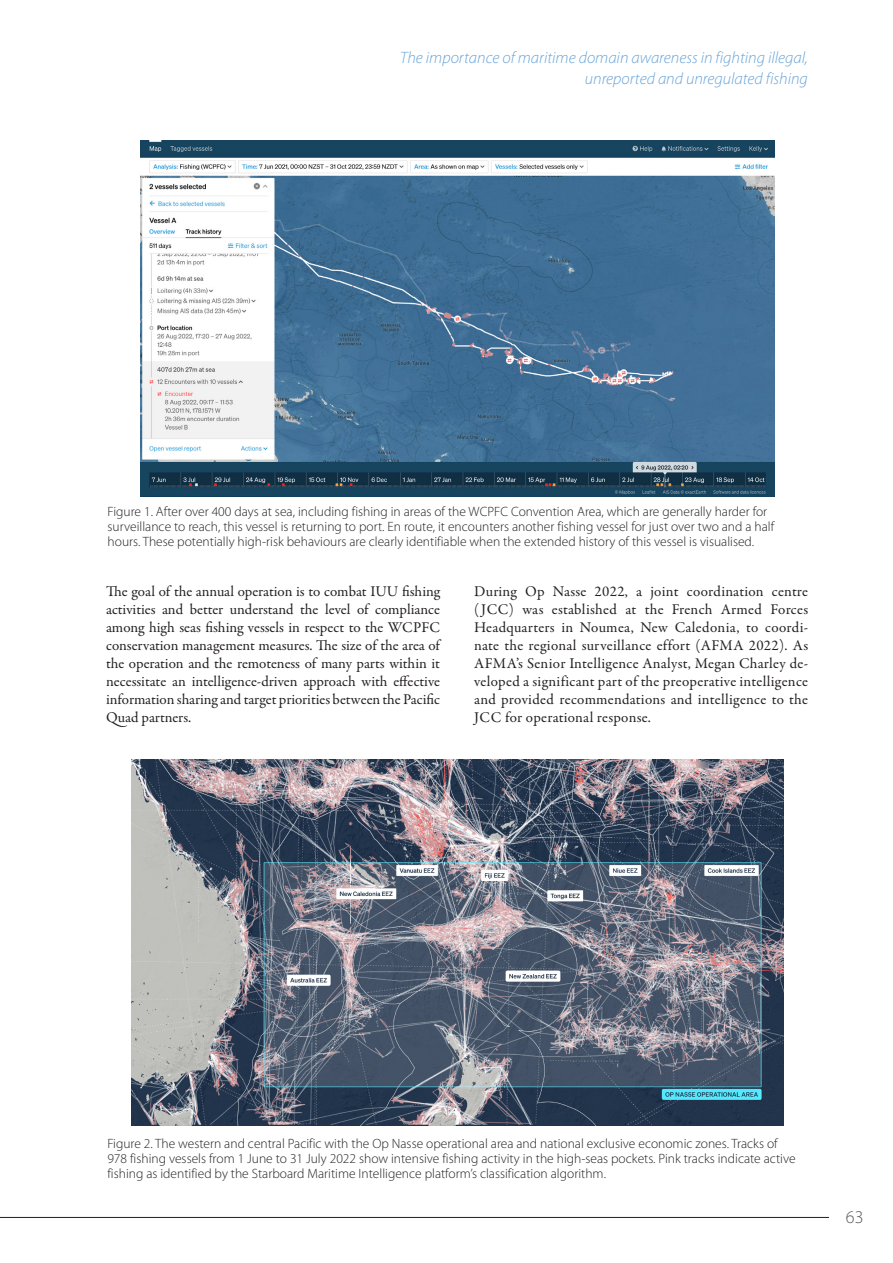
<style>
.page{position:relative;width:893px;height:1263px;background:#fff}
.page>*{position:absolute;margin:0;border:0;box-sizing:border-box;transform-origin:0 0}
.t1{font:300 18px "Myriad Pro";color:#57585a}
.Title_feature{font:italic 300 16.5px/21px "Myriad Pro";color:#68a4d8;text-align:right}
.t2{font:15px/18px "Garamond Premr Pro";letter-spacing:.01em;color:#231f20;text-align:justify}
.caption_Figure{font:300 13.5px/15px "Myriad Pro";color:#231f20}
</style>
<div class="page">
<hr style="left:0;top:1217px;width:829px;height:1px;background:#231f20">
<img style="left:140px;top:140px;width:634px;height:357px">
<img style="left:131px;top:759px;width:653px;height:367px">
<p class="Title_feature" style="left:400px;top:47px;width:409px">The importance of maritime domain awareness in fighting illegal, unreported and unregulated fishing</p>
<p class="caption_Figure" style="left:108px;top:504px;width:668px">Figure 1. After over 400 days at sea, including fishing in areas of the WCPFC Convention Area, which are generally harder for surveillance to reach, this vessel is returning to port. En route, it encounters another fishing vessel for just over two and a half hours. These potentially high-risk behaviours are clearly identifiable when the extended history of this vessel is visualised.</p>
<p class="t2" style="left:106px;top:583px;width:336px">The goal of the annual operation is to combat IUU fishing activities and better understand the level of compliance among high seas fishing vessels in respect to the WCPFC conservation management measures. The size of the area of the operation and the remoteness of many parts within it necessitate an intelligence-driven approach with effective information sharing and target priorities between the Pacific Quad partners.</p>
<p class="t2" style="left:474px;top:583px;width:336px">During Op Nasse 2022, a joint coordination centre (JCC) was established at the French Armed Forces Headquarters in Noumea, New Caledonia, to coordi&shy;nate the regional surveillance effort (AFMA 2022). As AFMA’s Senior Intelligence Analyst, Megan Charley de&shy;veloped a significant part of the preoperative intelligence and provided recommendations and intelligence to the JCC for operational response.</p>
<p class="caption_Figure" style="left:107px;top:1136px;width:690px">Figure 2. The western and central Pacific with the Op Nasse operational area and national exclusive economic zones. Tracks of<br>978 fishing vessels from 1 June to 31 July 2022 show intensive fishing activity in the high-seas pockets. Pink tracks indicate active fishing as identified by the Starboard Maritime Intelligence platform’s classification algorithm.</p>
<p class="t1" style="left:846px;top:1206px;width:19px">63</p>
</div>
